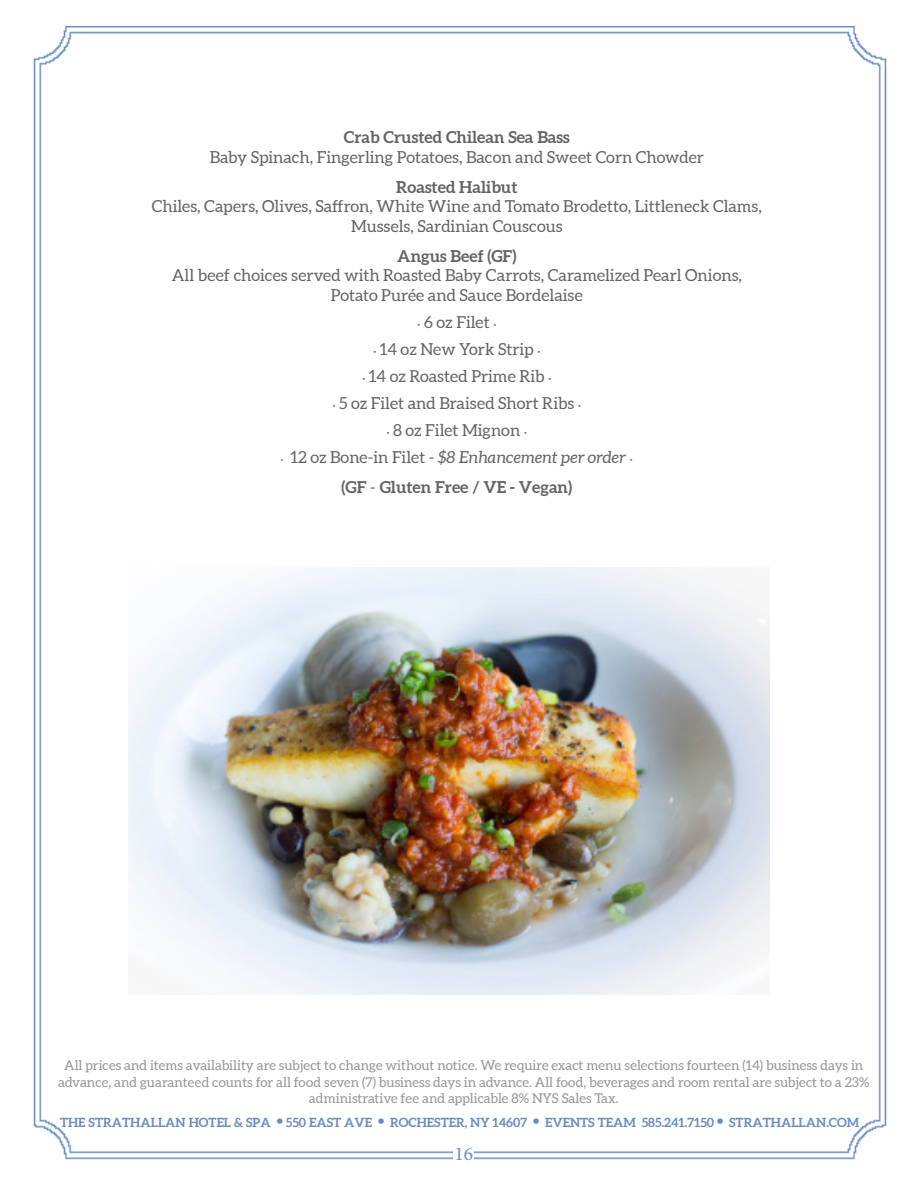
<style>
.page{position:relative;width:918px;height:1188px;background:#fff}
.page>*{position:absolute;margin:0;border:0;box-sizing:border-box;transform-origin:0 0}
.t1{font:19.5px "Minion Pro";color:#688bc0}
.t2{font:16.5px "Aleo";color:#636366}
.t3{font:700 16.5px "Aleo";color:#636366}
.t4{font:italic 16.5px "Aleo";color:#636366}
.t5{font:13.5px/16.2px "Aleo";color:#939598;text-align:center}
.t6{font:700 12.75px "Aleo";color:#688bc0}
.s1{font-family:"Arno Pro"}
.s2{font-family:"Arno Pro";font-style:normal}
.s3{font-style:normal}
.s4{font-weight:400}
</style>
<div class="page">
<img style="left:33px;top:26px;width:854px;height:1134px">
<div style="left:453px;top:1144px;width:20px;height:22px;background:#fff"></div>
<img style="left:128px;top:567px;width:642px;height:427px">
<p class="t3" style="left:344px;top:127px;width:227px">Crab Crusted Chilean Sea Bass</p>
<p class="t2" style="left:210px;top:147px;width:496px">Baby Spinach, Fingerling Potatoes, Bacon and Sweet Corn Chowder</p>
<p class="t3" style="left:396px;top:177px;width:123px">Roasted Halibut</p>
<p class="t2" style="left:152px;top:197px;width:611px">Chiles, Capers, Olives, Saffron, White Wine and Tomato Brodetto, Littleneck Clams,</p>
<p class="t2" style="left:351px;top:216px;width:213px">Mussels, Sardinian Couscous</p>
<p class="t3" style="left:397px;top:246px;width:121px">Angus Beef (GF)</p>
<p class="t2" style="left:172px;top:266px;width:572px">All beef choices served with Roasted Baby Carrots, Caramelized Pearl Onions,</p>
<p class="t2" style="left:331px;top:285px;width:254px">Potato Purée and Sauce Bordelaise</p>
<p class="t2" style="left:417px;top:312px;width:81px"><span class="s1">·</span> 6 oz Filet <span class="s1">·</span></p>
<p class="t2" style="left:373px;top:339px;width:169px"><span class="s1">·</span> 14 oz New York Strip <span class="s1">·</span></p>
<p class="t2" style="left:362px;top:366px;width:191px"><span class="s1">·</span> 14 oz Roasted Prime Rib <span class="s1">·</span></p>
<p class="t2" style="left:332px;top:393px;width:250px"><span class="s1">·</span> 5 oz Filet and Braised Short Ribs <span class="s1">·</span></p>
<p class="t2" style="left:386px;top:420px;width:143px"><span class="s1">·</span> 8 oz Filet Mignon <span class="s1">·</span></p>
<p class="t4" style="left:281px;top:447px;width:354px"><span class="s2">·</span> <span class="s3">12 oz Bone-in Filet -</span> $8 Enhancement per order <span class="s2">·</span></p>
<p class="t3" style="left:342px;top:477px;width:232px">(GF <span class="s4">-</span> Gluten Free / VE - Vegan)</p>
<p class="t5" style="left:58px;top:1058px;width:813px">All prices and items availability are subject to change without notice. We require exact menu selections fourteen (14) business days in advance, and guaranteed counts for all food seven (7) business days in advance. All food, beverages and room rental are subject to a 23% administrative fee and applicable 8% NYS Sales Tax.</p>
<p class="t6" style="left:60px;top:1114px;width:801px">THE STRATHALLAN HOTEL &amp; SPA • 550 EAST AVE • ROCHESTER, NY 14607 • EVENTS TEAM 585.241.7150 • STRATHALLAN.COM</p>
<p class="t1" style="left:455px;top:1141px;width:20px">16</p>
</div>
